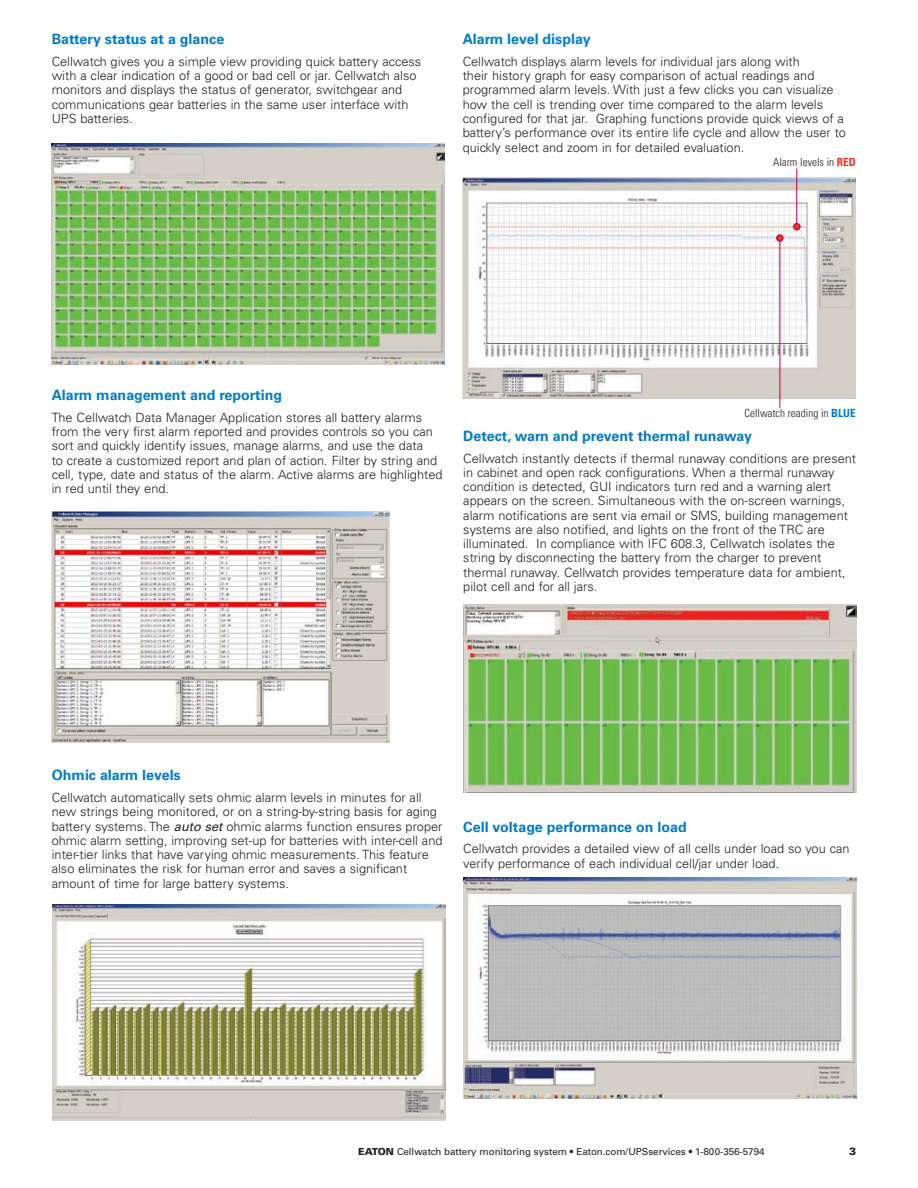
<style>
.page{position:relative;width:918px;height:1188px;background:#fff}
.page>*{position:absolute;margin:0;border:0;box-sizing:border-box;transform-origin:0 0}
.t1{font:700 14.25px "Univers LT Std";color:#007ac2}
.t2{font:300 12.75px/14.2px "Univers LT Std";color:#231f20}
.t3{font:300 condensed 11.25px "Univers LT Std";color:#231f20}
.t4{font:900 10.5px "Univers LT Std";color:#231f20}
.t5{font:9.75px "Univers LT Std";color:#231f20}
.s1{font-weight:700;color:#ef3122}
.s2{font-weight:700;color:#007ac2}
.s3{font-weight:400;font-style:italic}
.s4{font-weight:900}
</style>
<div class="page">
<img style="left:463px;top:177px;width:393px;height:222px">
<hr style="left:796px;top:169px;width:1px;height:57px;background:#b30437">
<div style="left:794px;top:223px;width:6px;height:7px;background:#ef3122;border-radius:50%"></div>
<div style="left:793px;top:223px;width:7px;height:7px;border:1px solid #b30437;border-radius:50%"></div>
<hr style="left:779px;top:238px;width:1px;height:170px;background:#b30437">
<svg style="left:778px;top:235px;width:5px;height:6px"></svg>
<div style="left:776px;top:234px;width:7px;height:8px;border:1px solid #b30437;border-radius:50%"></div>
<img style="left:52px;top:143px;width:393px;height:221px">
<img style="left:52px;top:511px;width:337px;height:231px">
<img style="left:52px;top:904px;width:393px;height:216px">
<img style="left:463px;top:605px;width:393px;height:188px">
<img style="left:463px;top:878px;width:393px;height:221px">
<p class="t1" style="left:52px;top:31px;width:174px">Battery status at a glance</p>
<p class="t2" style="left:52px;top:54px;width:371px">Cellwatch gives you a simple view providing quick battery access with a clear indication of a good or bad cell or jar. Cellwatch also monitors and displays the status of generator, switchgear and communications gear batteries in the same user interface with UPS batteries.</p>
<p class="t1" style="left:463px;top:31px;width:129px">Alarm level display</p>
<p class="t2" style="left:463px;top:54px;width:385px">Cellwatch displays alarm levels for individual jars along with<br>their history graph for easy comparison of actual readings and programmed alarm levels. With just a few clicks you can visualize how the cell is trending over time compared to the alarm levels configured for that jar. Graphing functions provide quick views of a battery’s performance over its entire life cycle and allow the user to quickly select and zoom in for detailed evaluation.</p>
<p class="t3" style="left:773px;top:155px;width:84px">Alarm levels in <span class="s1">RED</span></p>
<p class="t1" style="left:52px;top:387px;width:232px">Alarm management and reporting</p>
<p class="t2" style="left:52px;top:410px;width:392px">The Cellwatch Data Manager Application stores all battery alarms from the very first alarm reported and provides controls so you can sort and quickly identify issues, manage alarms, and use the data<br>to create a customized report and plan of action. Filter by string and cell, type, date and status of the alarm. Active alarms are highlighted in red until they end.</p>
<p class="t3" style="left:744px;top:406px;width:113px">Cellwatch reading in <span class="s2">BLUE</span></p>
<p class="t1" style="left:463px;top:428px;width:290px">Detect, warn and prevent thermal runaway</p>
<p class="t2" style="left:463px;top:451px;width:394px">Cellwatch instantly detects if thermal runaway conditions are present in cabinet and open rack configurations. When a thermal runaway condition is detected, GUI indicators turn red and a warning alert appears on the screen. Simultaneous with the on-screen warnings, alarm notifications are sent via email or SMS, building management systems are also notified, and lights on the front of the TRC are illuminated. In compliance with IFC 608.3, Cellwatch isolates the string by disconnecting the battery from the charger to prevent thermal runaway. Cellwatch provides temperature data for ambient, pilot cell and for all jars.</p>
<p class="t1" style="left:52px;top:767px;width:131px">Ohmic alarm levels</p>
<p class="t2" style="left:52px;top:790px;width:392px">Cellwatch automatically sets ohmic alarm levels in minutes for all new strings being monitored, or on a string-by-string basis for aging battery systems. The <span class="s3">auto set</span> ohmic alarms function ensures proper ohmic alarm setting, improving set-up for batteries with inter-cell and inter-tier links that have varying ohmic measurements. This feature also eliminates the risk for human error and saves a significant amount of time for large battery systems.</p>
<p class="t1" style="left:463px;top:818px;width:225px">Cell voltage performance on load</p>
<p class="t2" style="left:463px;top:842px;width:388px">Cellwatch provides a detailed view of all cells under load so you can verify performance of each individual cell/jar under load.</p>
<p class="t5" style="left:358px;top:1146px;width:408px"><span class="s4">EATON</span> Cellwatch battery monitoring system • Eaton.com/UPSservices • 1-800-356-5794</p>
<p class="t4" style="left:849px;top:1145px;width:9px">3</p>
</div>
